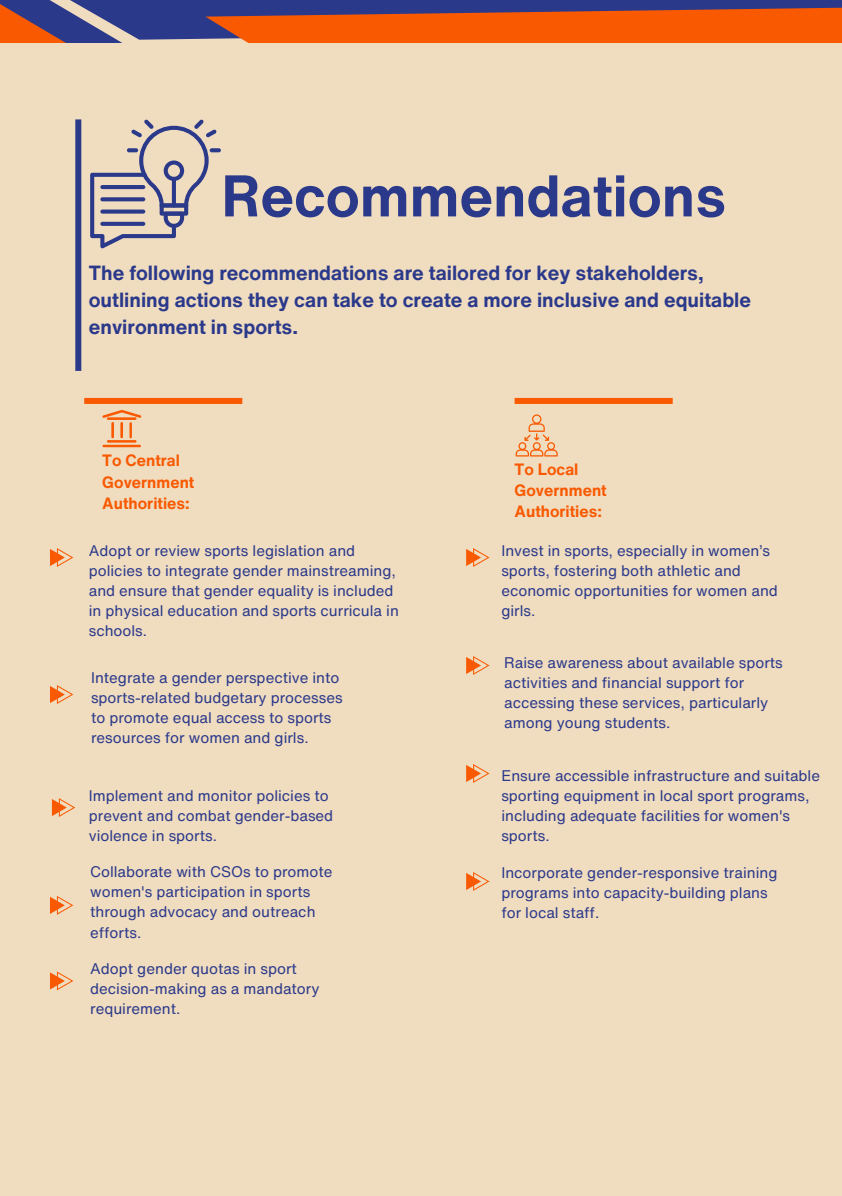
<style>
.page{position:relative;width:842px;height:1196px;background:#fff}
.page>*{position:absolute;margin:0;border:0;box-sizing:border-box;transform-origin:0 0}
.t1{font:700 57.6px "Helvetica Now Text";color:#2b398b}
.t2{font:700 20px/27px "Helvetica Now Text";color:#2b398b}
.t3{font:700 16px/21.4px "Helvetica Now Text";color:#f95900}
.t4{font:15px/20px "Helvetica Now Text";color:#2b398b}
</style>
<div class="page">
<div style="left:0;top:0;width:842px;height:1195px;background:#f0dcbf"></div>
<div style="left:75px;top:119px;width:6px;height:252px;background:#2b398b"></div>
<svg style="left:90px;top:119px;width:127px;height:129px"></svg>
<svg style="left:210px;top:148px;width:11px;height:4px"></svg>
<div style="left:514px;top:398px;width:158px;height:6px;background:#f95900"></div>
<svg style="left:515px;top:414px;width:42px;height:42px"></svg>
<div style="left:84px;top:398px;width:158px;height:6px;background:#f95900"></div>
<hr style="left:107px;top:440px;width:29px;height:2px;background:#f95900">
<hr style="left:107px;top:417px;width:29px;height:3px;background:#f95900">
<hr style="left:102px;top:445px;width:39px;height:2px;background:#f95900">
<hr style="left:111px;top:422px;width:3px;height:16px;background:#f95900">
<hr style="left:120px;top:422px;width:3px;height:16px;background:#f95900">
<hr style="left:129px;top:422px;width:3px;height:16px;background:#f95900">
<svg style="left:102px;top:410px;width:39px;height:8px"></svg>
<svg style="left:50px;top:548px;width:23px;height:19px"></svg>
<svg style="left:50px;top:685px;width:23px;height:19px"></svg>
<svg style="left:52px;top:798px;width:23px;height:19px"></svg>
<svg style="left:50px;top:896px;width:23px;height:18px"></svg>
<svg style="left:50px;top:971px;width:23px;height:19px"></svg>
<svg style="left:466px;top:548px;width:23px;height:19px"></svg>
<svg style="left:466px;top:656px;width:23px;height:19px"></svg>
<svg style="left:466px;top:764px;width:23px;height:19px"></svg>
<svg style="left:466px;top:872px;width:23px;height:19px"></svg>
<svg style="left:0;top:0;width:842px;height:42px;background:#a4503f"></svg>
<p class="t1" style="left:221px;top:152px;width:506px">Recommendations</p>
<p class="t2" style="left:89px;top:259px;width:663px">The following recommendations are tailored for key stakeholders, outlining actions they can take to create a more inclusive and equitable environment in sports.</p>
<h1 class="t3" style="left:102px;top:449px;width:94px">To Central<br>Government<br>Authorities:</h1>
<h2 class="t4" style="left:89px;top:540px;width:311px">Adopt or review sports legislation and policies to integrate gender mainstreaming, and ensure that gender equality is included in physical education and sports curricula in schools.</h2>
<p class="t4" style="left:91px;top:667px;width:253px">Integrate a gender perspective into sports-related budgetary processes to promote equal access to sports resources for women and girls.</p>
<h3 class="t4" style="left:89px;top:785px;width:246px">Implement and monitor policies to prevent and combat gender-based violence in sports.</h3>
<p class="t4" style="left:90px;top:861px;width:244px">Collaborate with CSOs to promote women's participation in sports through advocacy and outreach efforts.</p>
<p class="t4" style="left:90px;top:958px;width:231px">Adopt gender quotas in sport decision-making as a mandatory requirement.</p>
<p class="t3" style="left:514px;top:458px;width:94px">To Local<br>Government<br>Authorities:</p>
<p class="t4" style="left:501px;top:540px;width:278px">Invest in sports, especially in women’s sports, fostering both athletic and economic opportunities for women and girls.</p>
<p class="t4" style="left:504px;top:652px;width:280px">Raise awareness about available sports activities and financial support for accessing these services, particularly among young students.</p>
<p class="t4" style="left:501px;top:765px;width:320px">Ensure accessible infrastructure and suitable sporting equipment in local sport programs, including adequate facilities for women's sports.</p>
<p class="t4" style="left:501px;top:862px;width:277px">Incorporate gender-responsive training programs into capacity-building plans for local staff.</p>
</div>
